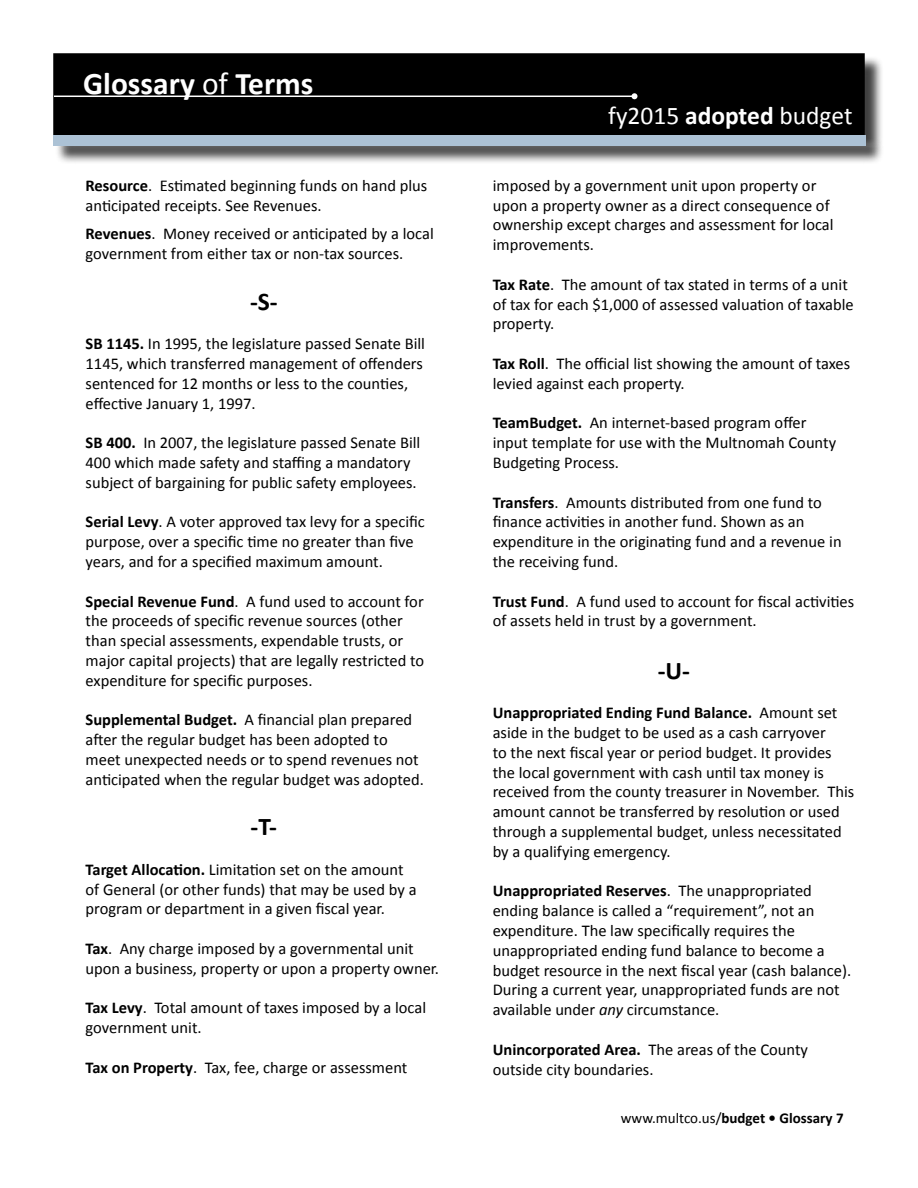
<style>
.page{position:relative;width:918px;height:1188px;background:#fff}
.page>*{position:absolute;margin:0;border:0;box-sizing:border-box;transform-origin:0 0}
.t1{font:700 31.5px "Calibri";color:#fff}
.t2{font:25.5px "Calibri";color:#fff}
.t3{font:700 25.5px "Calibri";color:#000}
.Body_Text{font:16.5px/19.8px "Calibri";color:#000}
.t4{font:700 16.5px "Calibri";color:#000}
.t5{font:700 15px "Calibri";color:#000}
.s1{font-weight:400}
.s2{font-weight:700}
.s3{font-style:italic}
</style>
<div class="page">
<div style="left:54px;top:54px;width:810px;height:80px;background:#000"></div>
<div style="left:53px;top:53px;width:812px;height:82px;border:2px solid #000"></div>
<hr style="left:54px;top:96px;width:580px;height:1px;background:#fff">
<svg style="left:632px;top:93px;width:6px;height:6px"></svg>
<div style="left:55px;top:137px;width:829px;height:28px;background:#000;opacity:.75"></div>
<div style="left:53px;top:135px;width:812px;height:10px;background:#acc2d5"></div>
<h1 class="t1" style="left:83px;top:63px;width:232px">Glossary <span class="s1">of</span> Terms</h1>
<p class="Body_Text" style="left:86px;top:175px;width:343px"><span class="s2">Resource</span>. Estimated beginning funds on hand plus anticipated receipts. See Revenues.</p>
<p class="Body_Text" style="left:86px;top:224px;width:350px"><span class="s2">Revenues</span>. Money received or anticipated by a local government from either tax or non-tax sources.</p>
<p class="t3" style="left:250px;top:285px;width:29px">-S-</p>
<p class="Body_Text" style="left:86px;top:334px;width:341px"><span class="s2">SB 1145.</span> In 1995, the legislature passed Senate Bill 1145, which transferred management of offenders sentenced for 12 months or less to the counties, effective January 1, 1997.</p>
<p class="Body_Text" style="left:86px;top:433px;width:336px"><span class="s2">SB 400.</span> In 2007, the legislature passed Senate Bill<br>400 which made safety and staffing a mandatory subject of bargaining for public safety employees.</p>
<p class="Body_Text" style="left:86px;top:512px;width:341px"><span class="s2">Serial Levy</span>. A voter approved tax levy for a specific purpose, over a specific time no greater than five years, and for a specified maximum amount.</p>
<p class="Body_Text" style="left:86px;top:591px;width:340px"><span class="s2">Special Revenue Fund</span>. A fund used to account for the proceeds of specific revenue sources (other than special assessments, expendable trusts, or major capital projects) that are legally restricted to expenditure for specific purposes.</p>
<p class="Body_Text" style="left:86px;top:710px;width:340px"><span class="s2">Supplemental Budget.</span> A financial plan prepared after the regular budget has been adopted to meet unexpected needs or to spend revenues not anticipated when the regular budget was adopted.</p>
<p class="t3" style="left:251px;top:810px;width:28px">-T-</p>
<p class="Body_Text" style="left:86px;top:859px;width:333px"><span class="s2">Target Allocation.</span> Limitation set on the amount of General (or other funds) that may be used by a program or department in a given fiscal year.</p>
<p class="Body_Text" style="left:86px;top:939px;width:355px"><span class="s2">Tax</span>. Any charge imposed by a governmental unit upon a business, property or upon a property owner.</p>
<p class="Body_Text" style="left:86px;top:998px;width:342px"><span class="s2">Tax Levy</span>. Total amount of taxes imposed by a local government unit.</p>
<p class="Body_Text" style="left:86px;top:1057px;width:323px"><span class="s2">Tax on Property</span>. Tax, fee, charge or assessment</p>
<h2 class="t2" style="left:608px;top:100px;width:246px">fy2015 <span class="s2">adopted</span> budget</h2>
<p class="Body_Text" style="left:493px;top:175px;width:342px">imposed by a government unit upon property or upon a property owner as a direct consequence of ownership except charges and assessment for local improvements.</p>
<p class="Body_Text" style="left:493px;top:274px;width:363px"><span class="s2">Tax Rate</span>. The amount of tax stated in terms of a unit of tax for each $1,000 of assessed valuation of taxable property.</p>
<p class="Body_Text" style="left:493px;top:354px;width:359px"><span class="s2">Tax Roll</span>. The official list showing the amount of taxes levied against each property.</p>
<p class="Body_Text" style="left:493px;top:413px;width:345px"><span class="s2">TeamBudget.</span> An internet-based program offer input template for use with the Multnomah County<br>Budgeting Process.</p>
<p class="Body_Text" style="left:493px;top:492px;width:350px"><span class="s2">Transfers</span>. Amounts distributed from one fund to finance activities in another fund. Shown as an expenditure in the originating fund and a revenue in the receiving fund.</p>
<p class="Body_Text" style="left:493px;top:591px;width:363px"><span class="s2">Trust Fund</span>. A fund used to account for fiscal activities of assets held in trust by a government.</p>
<p class="t3" style="left:658px;top:654px;width:34px">-U-</p>
<p class="Body_Text" style="left:493px;top:703px;width:363px"><span class="s2">Unappropriated Ending Fund Balance.</span> Amount set aside in the budget to be used as a cash carryover<br>to the next fiscal year or period budget. It provides the local government with cash until tax money is received from the county treasurer in November. This amount cannot be transferred by resolution or used through a supplemental budget, unless necessitated by a qualifying emergency.</p>
<p class="Body_Text" style="left:493px;top:881px;width:360px"><span class="s2">Unappropriated Reserves</span>. The unappropriated ending balance is called a “requirement”, not an expenditure. The law specifically requires the unappropriated ending fund balance to become a budget resource in the next fiscal year (cash balance).<br>During a current year, unappropriated funds are not available under <span class="s3">any</span> circumstance.</p>
<p class="t4" style="left:493px;top:1039px;width:317px">Unincorporated Area. <span class="s1">The areas of the County</span></p>
<p class="Body_Text" style="left:493px;top:1059px;width:162px">outside city boundaries.</p>
<p class="t5" style="left:621px;top:1108px;width:224px"><span class="s1">www.multco.us/</span>budget • Glossary 7</p>
</div>
